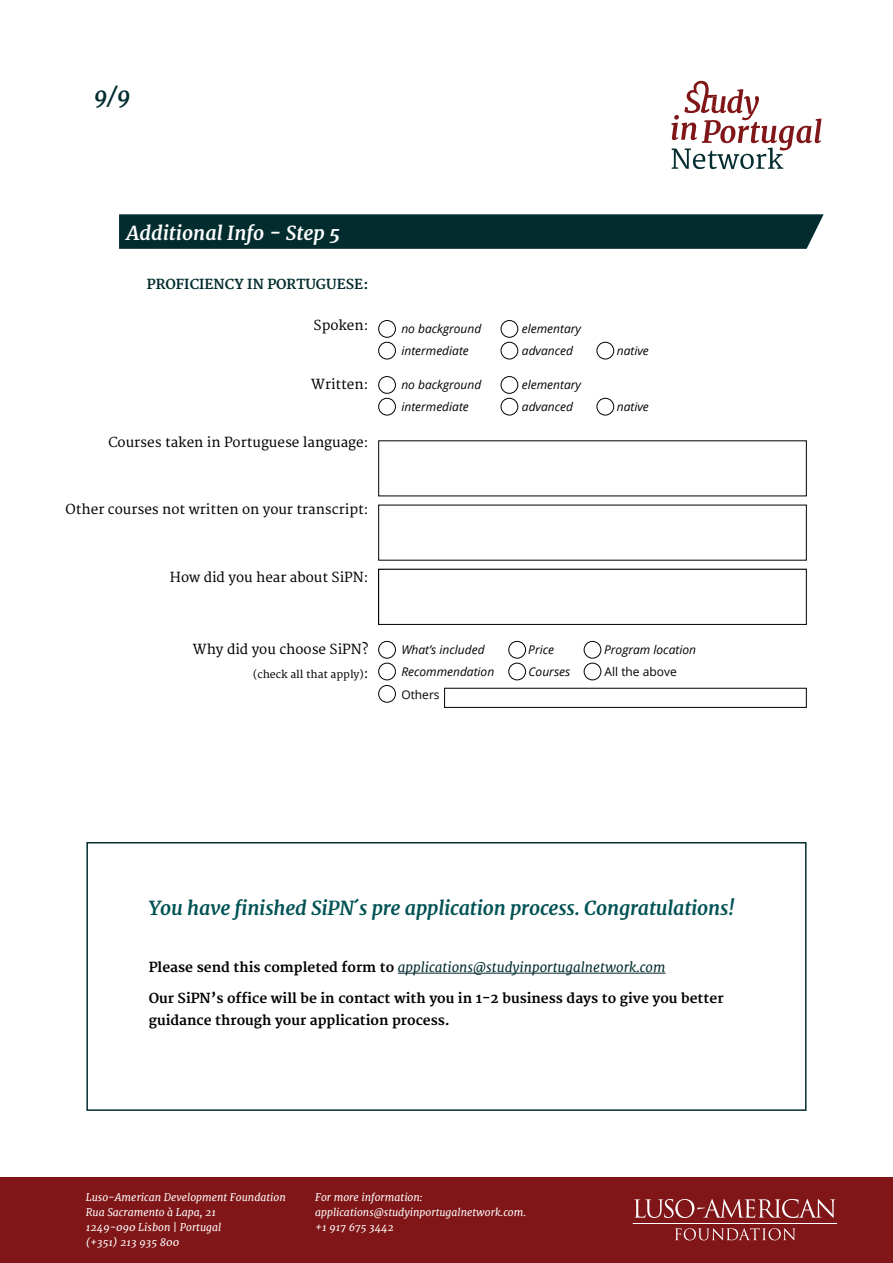
<style>
.page{position:relative;width:893px;height:1263px;background:#fff}
.page>*{position:absolute;margin:0;border:0;box-sizing:border-box;transform-origin:0 0}
.t1{font:italic 700 22.5px "Merriweather";color:#032c2f}
.t2{font:italic 700 19.5px "Merriweather";letter-spacing:-.01em;color:#005254}
.t3{font:italic 700 19.5px "Merriweather";color:#fff}
.t4{font:13.5px "Merriweather";color:#000}
.t5{font:700 13.5px/22.5px "Merriweather";color:#000}
.t6{font:italic 13.5px "Merriweather";color:#032c2f}
.t7{font:700 13.5px "Merriweather";color:#032c2f}
.t8{font:italic 12px "Open Sans";color:#000}
.t9{font:12px "Open Sans";color:#000}
.t10{font:italic 10.5px/15px "Merriweather";color:#fff}
.t11{font:10.5px "Merriweather";color:#000}
.s1{font-size:13.5px}
.s2{font-weight:700;font-style:normal;color:#000}
</style>
<div class="page">
<svg style="left:671px;top:81px;width:150px;height:88px"></svg>
<div style="left:0;top:1178px;width:893px;height:85px;background:#801618"></div>
<hr style="left:633px;top:1223px;width:204px;height:1px;background:#fff">
<svg style="left:634px;top:1199px;width:201px;height:19px"></svg>
<svg style="left:675px;top:1228px;width:120px;height:12px"></svg>
<svg style="left:119px;top:214px;width:705px;height:35px;background:#093134"></svg>
<hr style="left:398px;top:973px;width:268px;height:1px;background:#032c2f">
<div style="left:378px;top:569px;width:428px;height:56px;border:1px solid #000"></div>
<div style="left:378px;top:320px;width:18px;height:17px;border:1px solid #000;border-radius:50%"></div>
<div style="left:378px;top:342px;width:18px;height:17px;border:1px solid #000;border-radius:50%"></div>
<div style="left:378px;top:376px;width:18px;height:18px;border:1px solid #000;border-radius:50%"></div>
<div style="left:378px;top:398px;width:18px;height:17px;border:1px solid #000;border-radius:50%"></div>
<div style="left:501px;top:320px;width:17px;height:17px;border:1px solid #000;border-radius:50%"></div>
<div style="left:501px;top:376px;width:17px;height:18px;border:1px solid #000;border-radius:50%"></div>
<div style="left:501px;top:342px;width:17px;height:17px;border:1px solid #000;border-radius:50%"></div>
<div style="left:501px;top:398px;width:17px;height:17px;border:1px solid #000;border-radius:50%"></div>
<div style="left:597px;top:342px;width:17px;height:17px;border:1px solid #000;border-radius:50%"></div>
<div style="left:597px;top:398px;width:17px;height:17px;border:1px solid #000;border-radius:50%"></div>
<div style="left:444px;top:688px;width:362px;height:20px;border:1px solid #000"></div>
<div style="left:378px;top:641px;width:18px;height:17px;border:1px solid #000;border-radius:50%"></div>
<div style="left:378px;top:663px;width:18px;height:17px;border:1px solid #000;border-radius:50%"></div>
<div style="left:509px;top:641px;width:17px;height:17px;border:1px solid #000;border-radius:50%"></div>
<div style="left:584px;top:641px;width:17px;height:17px;border:1px solid #000;border-radius:50%"></div>
<div style="left:509px;top:663px;width:17px;height:17px;border:1px solid #000;border-radius:50%"></div>
<div style="left:584px;top:663px;width:17px;height:17px;border:1px solid #000;border-radius:50%"></div>
<div style="left:378px;top:685px;width:18px;height:17px;border:1px solid #000;border-radius:50%"></div>
<div style="left:86px;top:842px;width:720px;height:269px;border:2px solid #032c2f"></div>
<h1 class="t1" style="left:94px;top:81px;width:38px">9/9</h1>
<h2 class="t3" style="left:127px;top:220px;width:215px">Additional Info - Step 5</h2>
<p class="t7" style="left:147px;top:276px;width:223px">PROFICIENCY IN PORTUGUESE:</p>
<p class="t4" style="left:314px;top:318px;width:56px">Spoken:</p>
<p class="t4" style="left:311px;top:376px;width:59px">Written:</p>
<p class="t4" style="left:108px;top:435px;width:262px">Courses taken in Portuguese language:</p>
<p class="t4" style="left:66px;top:502px;width:304px">Other courses not written on your transcript:</p>
<p class="t4" style="left:170px;top:569px;width:200px">How did you hear about SiPN:</p>
<p class="t4" style="left:193px;top:641px;width:177px">Why did you choose SiPN?</p>
<p class="t11" style="left:253px;top:668px;width:117px">(check all that apply)<span class="s1">:</span></p>
<p class="t8" style="left:401px;top:320px;width:82px">no background</p>
<p class="t8" style="left:522px;top:320px;width:61px">elementary</p>
<p class="t8" style="left:401px;top:342px;width:69px">intermediate</p>
<p class="t8" style="left:522px;top:342px;width:53px">advanced</p>
<p class="t8" style="left:617px;top:342px;width:34px">native</p>
<p class="t8" style="left:401px;top:376px;width:82px">no background</p>
<p class="t8" style="left:522px;top:376px;width:61px">elementary</p>
<p class="t8" style="left:401px;top:398px;width:69px">intermediate</p>
<p class="t8" style="left:522px;top:398px;width:53px">advanced</p>
<p class="t8" style="left:617px;top:398px;width:34px">native</p>
<p class="t8" style="left:401px;top:641px;width:85px">What’s included</p>
<p class="t8" style="left:528px;top:641px;width:27px">Price</p>
<p class="t8" style="left:604px;top:641px;width:93px">Program location</p>
<p class="t8" style="left:401px;top:663px;width:94px">Recommendation</p>
<p class="t8" style="left:529px;top:663px;width:43px">Courses</p>
<p class="t9" style="left:605px;top:663px;width:74px">All the above</p>
<p class="t9" style="left:401px;top:686px;width:40px">Others</p>
<h2 class="t2" style="left:149px;top:896px;width:588px">You have finished SiPN´s pre application process. Congratulations!</h2>
<p class="t6" style="left:149px;top:959px;width:518px"><span class="s2">Please send this completed form to</span> applications@studyinportugalnetwork.com</p>
<p class="t5" style="left:149px;top:987px;width:576px">Our SiPN’s office will be in contact with you in 1-2 business days to give you better guidance through your application process.</p>
<p class="t10" style="left:86px;top:1190px;width:202px">Luso-American Development Foundation<br>Rua Sacramento à Lapa, 21<br>1249-090 Lisbon | Portugal<br>(+351) 213 935 800</p>
<p class="t10" style="left:315px;top:1190px;width:212px">For more information: applications@studyinportugalnetwork.com. +1 917 675 3442</p>
</div>
